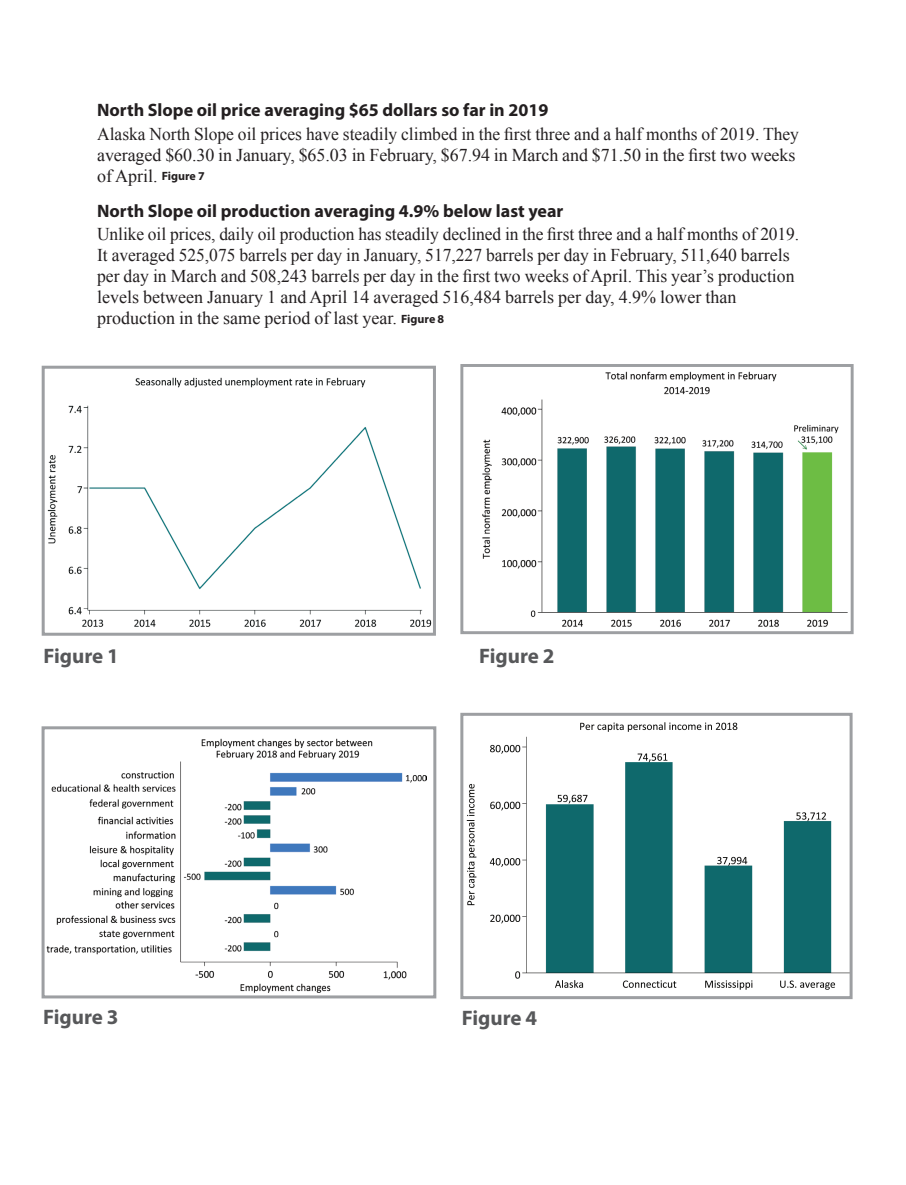
<style>
.page{position:relative;width:906px;height:1185px;background:#fff}
.page>*{position:absolute;margin:0;border:0;box-sizing:border-box;transform-origin:0 0}
.t1{font:700 21px "Myriad Pro";color:#57585a}
.t2{font:18px/21px "Times New Roman";color:#231f20}
.t3{font:700 18px "Myriad Pro";color:#231f20}
.s1{font-family:"Myriad Pro";font-weight:700;font-size:12px}
</style>
<div class="page">
<img style="left:47px;top:377px;width:385px;height:250px">
<div style="left:42px;top:366px;width:394px;height:269px;border:3px solid #9d9fa2"></div>
<img style="left:482px;top:371px;width:366px;height:256px">
<div style="left:460px;top:364px;width:393px;height:270px;border:3px solid #9d9fa2"></div>
<img style="left:46px;top:738px;width:380px;height:255px">
<div style="left:42px;top:726px;width:394px;height:272px;border:3px solid #9d9fa2"></div>
<img style="left:466px;top:722px;width:382px;height:268px">
<div style="left:460px;top:712px;width:392px;height:287px;border:3px solid #9d9fa2"></div>
<p class="t3" style="left:97px;top:99px;width:453px">North Slope oil price averaging $65 dollars so far in 2019</p>
<p class="t2" style="left:97px;top:123px;width:703px">Alaska North Slope oil prices have steadily climbed in the first three and a half months of 2019. They averaged $60.30 in January, $65.03 in February, $67.94 in March and $71.50 in the first two weeks of April. <span class="s1">Figure 7</span></p>
<p class="t3" style="left:97px;top:199px;width:468px">North Slope oil production averaging 4.9% below last year</p>
<p class="t2" style="left:97px;top:223px;width:703px">Unlike oil prices, daily oil production has steadily declined in the first three and a half months of 2019.<br>It averaged 525,075 barrels per day in January, 517,227 barrels per day in February, 511,640 barrels per day in March and 508,243 barrels per day in the first two weeks of April. This year’s production levels between January 1 and April 14 averaged 516,484 barrels per day, 4.9% lower than production in the same period of last year. <span class="s1">Figure 8</span></p>
<p class="t1" style="left:43px;top:642px;width:77px">Figure 1</p>
<p class="t1" style="left:479px;top:642px;width:77px">Figure 2</p>
<p class="t1" style="left:43px;top:1003px;width:77px">Figure 3</p>
<p class="t1" style="left:462px;top:1003px;width:77px">Figure 4</p>
</div>
